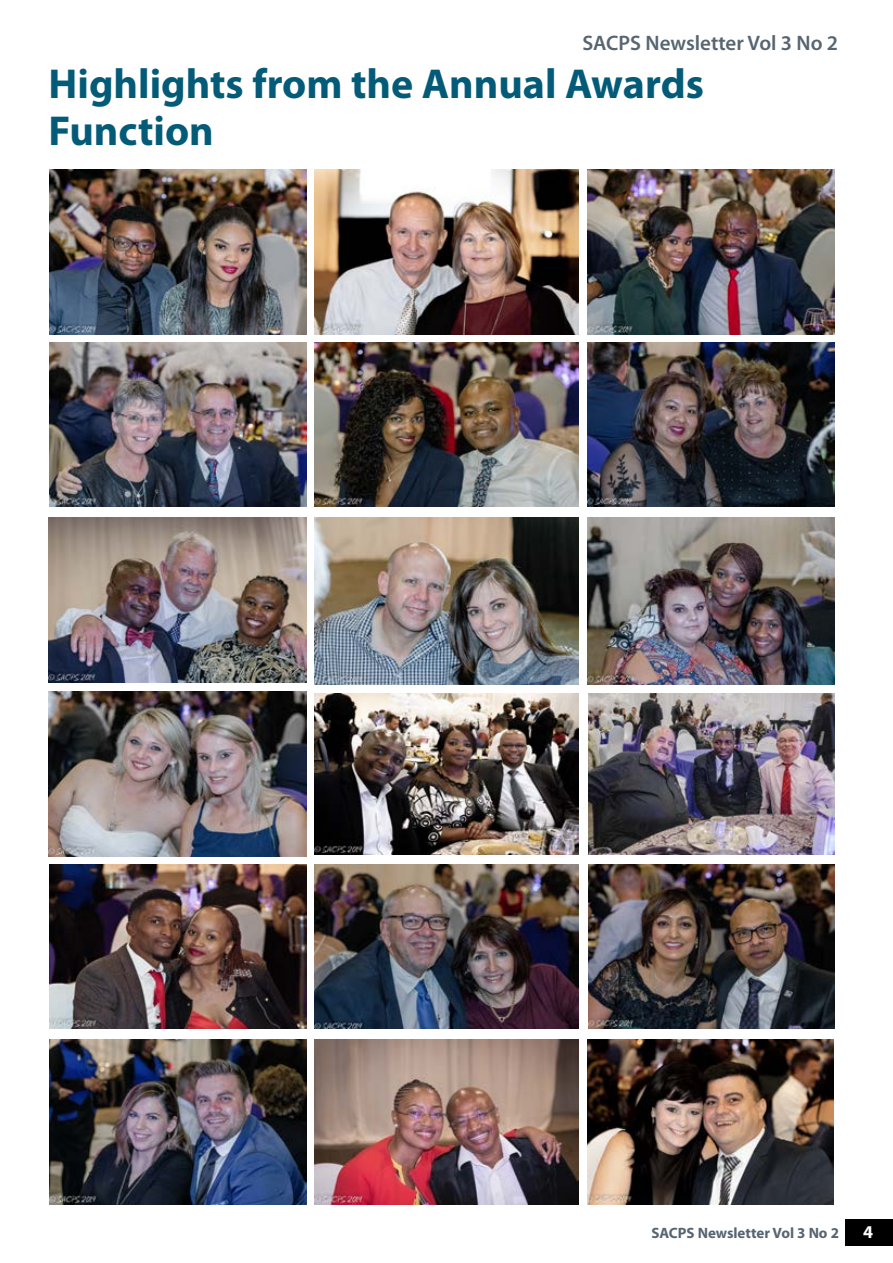
<style>
.page{position:relative;width:893px;height:1263px;background:#fff}
.page>*{position:absolute;margin:0;border:0;box-sizing:border-box;transform-origin:0 0}
.t1{font:700 42px/46.5px "Myriad Pro";color:#045b78}
.t2{font:600 21px "Myriad Pro";color:#576571}
.t3{font:700 18px "Myriad Pro";color:#fff}
.t4{font:700 15px "Myriad Pro";color:#576571}
</style>
<div class="page">
<div style="left:846px;top:1219px;width:47px;height:26px;background:#000"></div>
<img style="left:50px;top:342px;width:256px;height:165px">
<img style="left:50px;top:170px;width:256px;height:164px">
<img style="left:315px;top:170px;width:263px;height:164px">
<img style="left:315px;top:342px;width:263px;height:165px">
<img style="left:587px;top:170px;width:247px;height:164px">
<img style="left:48px;top:518px;width:258px;height:164px">
<img style="left:315px;top:518px;width:263px;height:166px">
<img style="left:587px;top:518px;width:247px;height:166px">
<img style="left:48px;top:692px;width:258px;height:164px">
<img style="left:315px;top:694px;width:263px;height:160px">
<img style="left:588px;top:694px;width:247px;height:160px">
<img style="left:50px;top:864px;width:256px;height:165px">
<img style="left:315px;top:865px;width:263px;height:164px">
<img style="left:588px;top:865px;width:247px;height:164px">
<img style="left:587px;top:342px;width:247px;height:165px">
<img style="left:50px;top:1040px;width:256px;height:164px">
<img style="left:315px;top:1040px;width:263px;height:164px">
<img style="left:587px;top:1040px;width:246px;height:164px">
<p class="t2" style="left:582px;top:29px;width:257px">SACPS Newsletter Vol 3 No 2</p>
<p class="t1" style="left:48px;top:59px;width:657px">Highlights from the Annual Awards<br>Function</p>
<p class="t4" style="left:651px;top:1223px;width:189px">SACPS Newsletter Vol 3 No 2</p>
<p class="t3" style="left:863px;top:1220px;width:11px">4</p>
</div>
